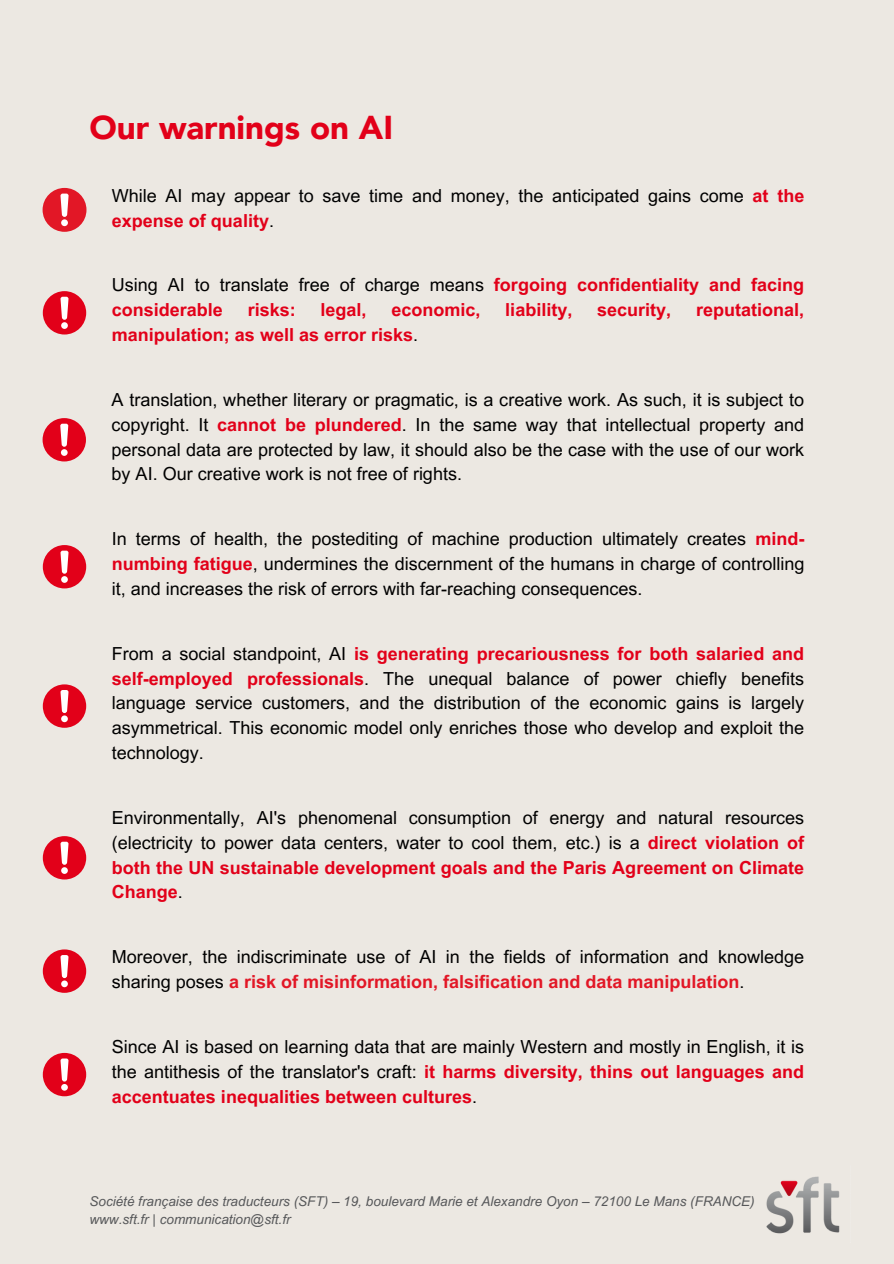
<style>
.page{position:relative;width:894px;height:1264px;background:#fff}
.page>*{position:absolute;margin:0;border:0;box-sizing:border-box;transform-origin:0 0}
.t1{font:900 33px "Avenir";color:#e20019}
.t2{font:18px/24.8px "Arial MT Pro";color:#000;text-align:justify}
.t3{font:700 18px/24.8px "Arial MT Pro";color:#e20019}
.t4{font:italic 13.5px "Arial MT Pro";color:#57585a}
.s1{font-weight:700;color:#e20019}
.s2{font-weight:400;color:#000}
.s3{font-weight:700;color:#e21726}
</style>
<div class="page">
<div style="left:0;top:0;width:893px;height:1263px;background:#ece8e2"></div>
<img style="left:766px;top:1176px;width:74px;height:58px">
<div style="left:43px;top:188px;width:43px;height:44px;background:#e21726;border-radius:50%"></div>
<svg style="left:60px;top:193px;width:9px;height:24px"></svg>
<div style="left:61px;top:219px;width:7px;height:7px;background:#fff;border-radius:50%"></div>
<div style="left:43px;top:291px;width:43px;height:43px;background:#e20019;border-radius:50%"></div>
<svg style="left:60px;top:297px;width:9px;height:23px"></svg>
<div style="left:61px;top:322px;width:7px;height:7px;background:#fff;border-radius:50%"></div>
<div style="left:43px;top:418px;width:43px;height:43px;background:#e20019;border-radius:50%"></div>
<svg style="left:60px;top:423px;width:8px;height:24px"></svg>
<div style="left:61px;top:449px;width:7px;height:7px;background:#fff;border-radius:50%"></div>
<div style="left:43px;top:545px;width:43px;height:43px;background:#e20019;border-radius:50%"></div>
<svg style="left:60px;top:550px;width:9px;height:23px"></svg>
<div style="left:61px;top:576px;width:7px;height:7px;background:#fff;border-radius:50%"></div>
<div style="left:43px;top:684px;width:43px;height:43px;background:#e20019;border-radius:50%"></div>
<svg style="left:60px;top:690px;width:9px;height:23px"></svg>
<div style="left:61px;top:715px;width:7px;height:7px;background:#fff;border-radius:50%"></div>
<div style="left:43px;top:836px;width:43px;height:43px;background:#e20019;border-radius:50%"></div>
<svg style="left:60px;top:841px;width:9px;height:23px"></svg>
<div style="left:61px;top:867px;width:7px;height:6px;background:#fff;border-radius:50%"></div>
<div style="left:43px;top:949px;width:43px;height:43px;background:#e20019;border-radius:50%"></div>
<svg style="left:60px;top:955px;width:9px;height:23px"></svg>
<div style="left:61px;top:980px;width:7px;height:7px;background:#fff;border-radius:50%"></div>
<div style="left:43px;top:1052px;width:43px;height:44px;background:#e20019;border-radius:50%"></div>
<svg style="left:60px;top:1058px;width:9px;height:23px"></svg>
<svg style="left:61px;top:1083px;width:7px;height:7px"></svg>
<h1 class="t1" style="left:89px;top:106px;width:305px">Our warnings on AI</h1>
<p class="t2" style="left:112px;top:185px;width:693px">While AI may appear to save time and money, the anticipated gains come <span class="s1">at the expense of quality</span>.</p>
<p class="t3" style="left:112px;top:275px;width:693px"><span class="s2">Using AI to translate free of charge means</span> forgoing confidentiality and facing considerable</p>
<p class="t3" style="left:248px;top:300px;width:50px">risks:</p>
<p class="t3" style="left:320px;top:300px;width:48px">legal,</p>
<p class="t3" style="left:391px;top:300px;width:91px">economic,</p>
<p class="t3" style="left:505px;top:300px;width:69px">liability,</p>
<p class="t3" style="left:597px;top:300px;width:76px">security,</p>
<p class="t3" style="left:695px;top:300px;width:110px">reputational,</p>
<p class="t3" style="left:112px;top:324px;width:308px">manipulation; as well as error risks<span class="s2">.</span></p>
<h2 class="t2" style="left:112px;top:389px;width:693px">A translation, whether literary or pragmatic, is a creative work. As such, it is subject to copyright. It <span class="s1">cannot be plundered</span>. In the same way that intellectual property and personal data are protected by law, it should also be the case with the use of our work by AI. Our creative work is not free of rights.</h2>
<p class="t2" style="left:112px;top:529px;width:693px">In terms of health, the postediting of machine production ultimately creates <span class="s1">mind&shy;numbing fatigue</span>, undermines the discernment of the humans in charge of controlling it, and increases the risk of errors with far-reaching consequences.</p>
<h2 class="t2" style="left:112px;top:643px;width:693px">From a social standpoint, AI <span class="s1">is generating precariousness for both salaried and self-employed professionals</span>. The unequal balance of power chiefly benefits language service customers, and the distribution of the economic gains is largely asymmetrical. This economic model only enriches those who develop and exploit the technology.</h2>
<p class="t2" style="left:112px;top:807px;width:693px">Environmentally, AI's phenomenal consumption of energy and natural resources (electricity to power data centers, water to cool them, etc.) is a <span class="s1">direct violation of both the UN sustainable development goals and the Paris Agreement on Climate Change</span>.</p>
<h2 class="t2" style="left:112px;top:946px;width:693px">Moreover, the indiscriminate use of AI in the fields of information and knowledge sharing poses <span class="s3">a risk of misinformation, falsification and data manipulation</span>.</h2>
<p class="t2" style="left:112px;top:1036px;width:693px">Since AI is based on learning data that are mainly Western and mostly in English, it is the antithesis of the translator's craft: <span class="s1">it harms diversity, thins out languages and accentuates inequalities between cultures</span>.</p>
<h2 class="t4" style="left:89px;top:1196px;width:666px">Société française des traducteurs (SFT) – 19, boulevard Marie et Alexandre Oyon – 72100 Le Mans (FRANCE)</h2>
<h2 class="t4" style="left:89px;top:1214px;width:203px">www.sft.fr | communication@sft.fr</h2>
</div>
